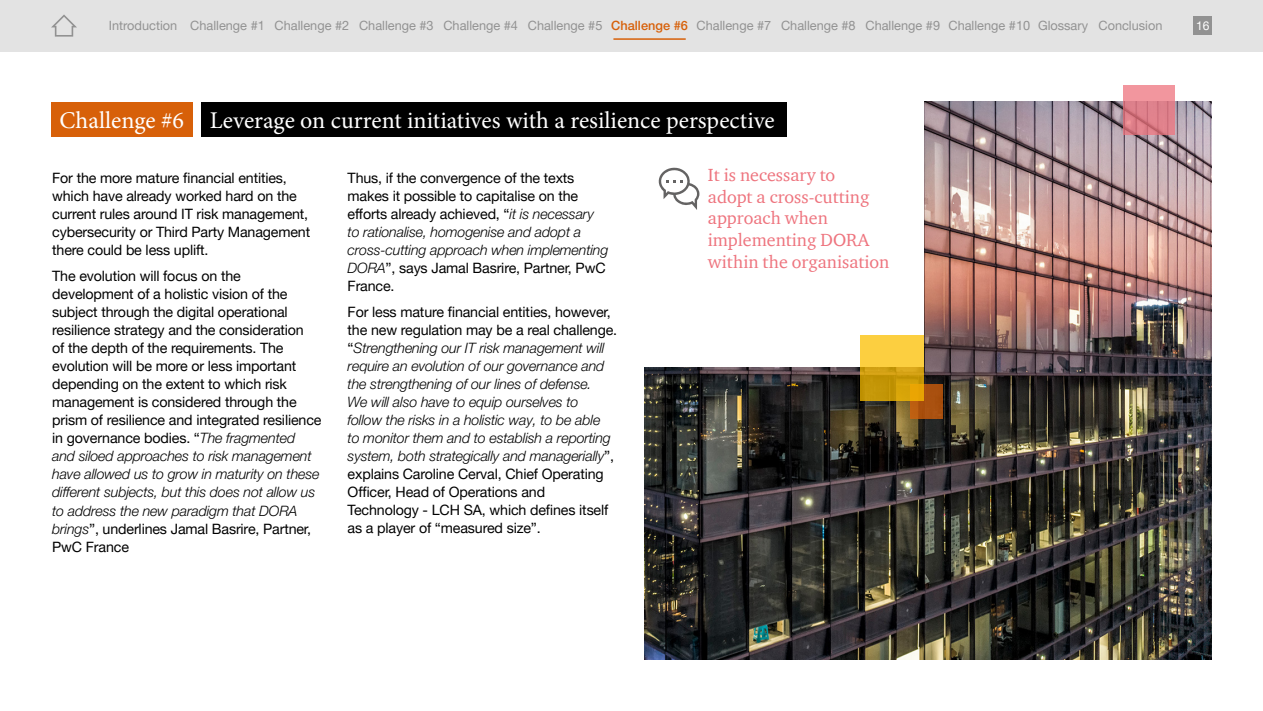
<style>
.page{position:relative;width:1263px;height:711px;background:#fff}
.page>*{position:absolute;margin:0;border:0;box-sizing:border-box;transform-origin:0 0}
.t1{font:24px "Minion Pro";color:#fff}
.t2{font:18px/21.6px "ITC Charter Com";color:#ee747e}
.t3{font:14.25px/18px "Helvetica Neue LT Pro";letter-spacing:-.01em;color:#000}
.t4{font:italic 300 14.25px/18px "Helvetica Neue LT Pro";letter-spacing:-.01em;color:#000}
.t5{font:12.75px "Helvetica Neue LT Pro";color:#929292}
.t6{font:12px "Helvetica Neue LT Pro";color:#fff}
.s1{font-weight:500;color:#d76009}
.s2{font-weight:300;font-style:italic}
.s3{font-weight:400;font-style:normal}
</style>
<div class="page">
<div style="left:0;top:0;width:1263px;height:51px;background:#e3e3e3"></div>
<div style="left:1194px;top:16px;width:18px;height:19px;background:#929292"></div>
<svg style="left:51px;top:14px;width:26px;height:23px"></svg>
<hr style="left:613px;top:38px;width:73px;height:2px;background:#d76009">
<img style="left:644px;top:102px;width:568px;height:557px">
<div style="left:636px;top:91px;width:288px;height:276px;background:#fff"></div>
<svg style="left:659px;top:167px;width:40px;height:43px"></svg>
<svg style="left:910px;top:383px;width:33px;height:35px"></svg>
<svg style="left:861px;top:335px;width:63px;height:65px;background:#e4b424"></svg>
<svg style="left:1124px;top:86px;width:51px;height:49px;background:#e1838d"></svg>
<div style="left:51px;top:102px;width:142px;height:34px;background:#d76009"></div>
<div style="left:201px;top:102px;width:586px;height:34px;background:#000"></div>
<p class="t5" style="left:109px;top:17px;width:1055px">Introduction Challenge #1 Challenge #2 Challenge #3 Challenge #4 Challenge #5 <span class="s1">Challenge #6</span> Challenge #7 Challenge #8 Challenge #9 Challenge #10 Glossary Conclusion</p>
<p class="t6" style="left:1196px;top:18px;width:15px">16</p>
<h1 class="t1" style="left:60px;top:104px;width:717px">Challenge #6 Leverage on current initiatives with a resilience perspective</h1>
<p class="t3" style="left:52px;top:168px;width:259px">For the more mature financial entities, which have already worked hard on the current rules around IT risk management, cybersecurity or Third Party Management there could be less uplift.</p>
<p class="t3" style="left:52px;top:266px;width:271px">The evolution will focus on the development of a holistic vision of the subject through the digital operational resilience strategy and the consideration<br>of the depth of the requirements. The evolution will be more or less important depending on the extent to which risk management is considered through the prism of resilience and integrated resilience in governance bodies. “<span class="s2">The fragmented and siloed approaches to risk management have allowed us to grow in maturity on these different subjects, but this does not allow us to address the new paradigm that DORA brings</span>”, underlines Jamal Basrire, Partner, PwC France</p>
<p class="t3" style="left:348px;top:168px;width:262px">Thus, if the convergence of the texts makes it possible to capitalise on the efforts already achieved, “<span class="s2">it is necessary to rationalise, homogenise and adopt a cross-cutting approach when implementing DORA</span>”, says Jamal Basrire, Partner, PwC France.</p>
<p class="t4" style="left:348px;top:303px;width:271px"><span class="s3">For less mature financial entities, however, the new regulation may be a real challenge. “</span>Strengthening our IT risk management will require an evolution of our governance and the strengthening of our lines of defense.<br>We will also have to equip ourselves to<br>follow the risks in a holistic way, to be able<br>to monitor them and to establish a reporting system, both strategically and managerially<span class="s3">”, explains Caroline Cerval, Chief Operating Officer, Head of Operations and Technology - LCH SA, which defines itself as a player of “measured size”.</span></p>
<p class="t2" style="left:708px;top:164px;width:183px">It is necessary to<br>adopt a cross-cutting approach when implementing DORA within the organisation</p>
</div>
